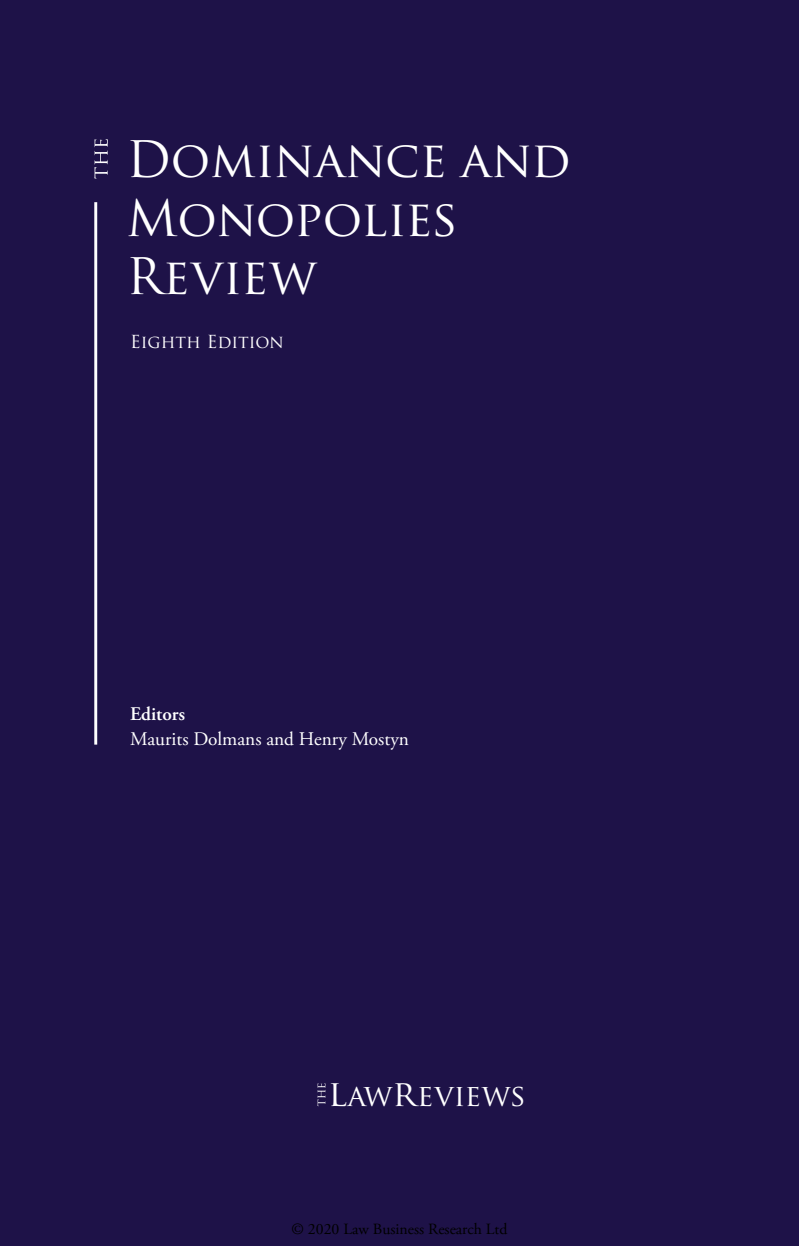
<style>
.page{position:relative;width:799px;height:1246px;background:#fff}
.page>*{position:absolute;margin:0;border:0;box-sizing:border-box;transform-origin:0 0}
.t1{font:49px/58.8px "Trajan Pro";color:#fff}
.t2{font:29.75px "Trajan Pro";color:#fff}
.t3{font:19.25px "Adobe Garamond Pro";color:#fff}
.t4{font:600 19.25px "Adobe Garamond Pro";color:#fff}
.t5{font:17.5px "Trajan Pro";color:#fff}
.t6{font:15.75px "Adobe Garamond Pro";color:#000}
.s1{font-size:35.7px}
</style>
<div class="page">
<div style="left:0;top:0;width:799px;height:1245px;background:#1e1248"></div>
<svg style="left:94px;top:139px;width:14px;height:40px"></svg>
<hr style="left:94px;top:202px;width:3px;height:542px;background:#fff">
<svg style="left:317px;top:1083px;width:8px;height:22px"></svg>
<p class="t1" style="left:126px;top:129px;width:446px">Dominance and<br>Monopolies<br>Review</p>
<p class="t5" style="left:130px;top:331px;width:155px">Eighth Edition</p>
<p class="t4" style="left:130px;top:702px;width:57px">Editors</p>
<p class="t3" style="left:130px;top:726px;width:280px">Maurits Dolmans and Henry Mostyn</p>
<p class="t2" style="left:328px;top:1076px;width:199px"><span class="s1">l</span>aw<span class="s1">r</span>eviews</p>
<p class="t6" style="left:291px;top:1218px;width:217px">© 2020 Law Business Research Ltd</p>
</div>
